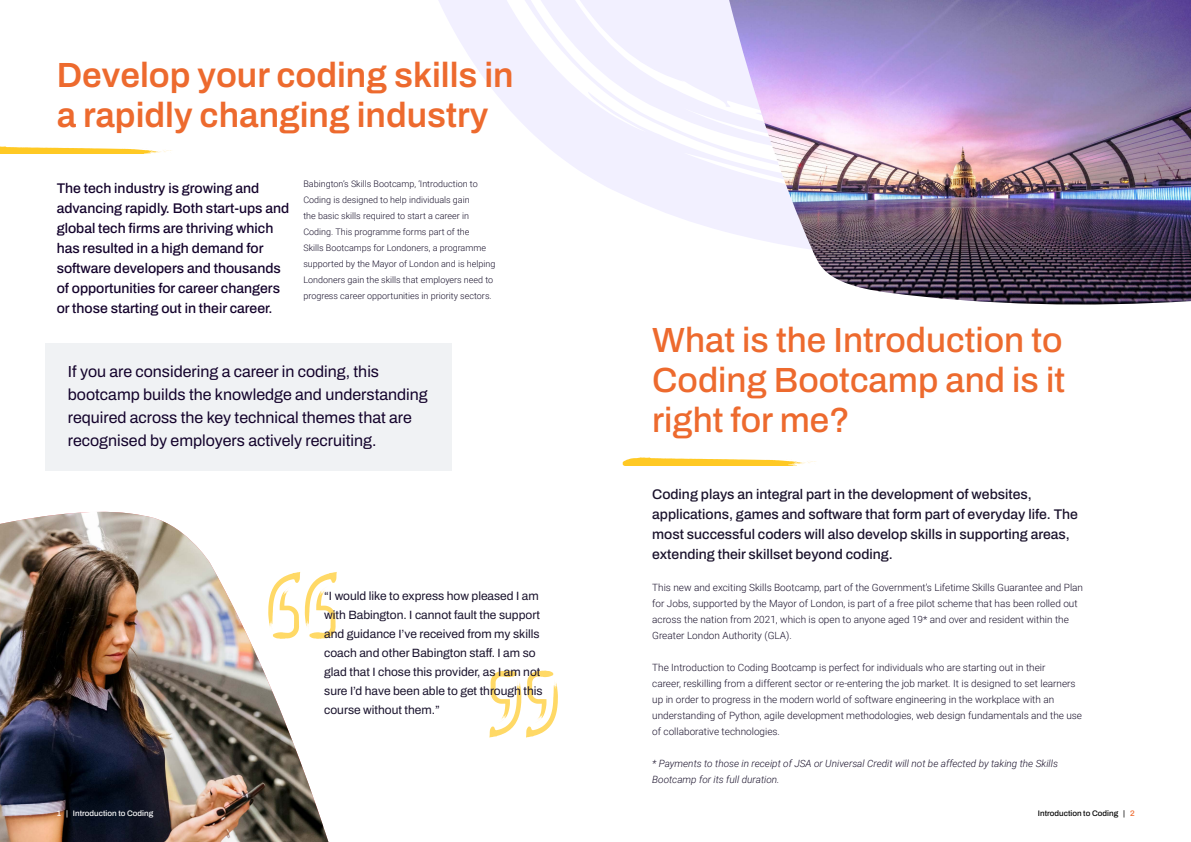
<style>
.page{position:relative;width:1191px;height:842px;background:#fff}
.page>*{position:absolute;margin:0;border:0;box-sizing:border-box;transform-origin:0 0}
.t1{font:500 35px/40px "Archivo";color:#ed6a2e;text-align:justify}
.t2{font:600 35px/40px "Archivo";color:#ed6a2e}
.t3{font:16px/23px "Archivo";color:#13022b}
.t4{font:500 14px/20px "Archivo";color:#13022b}
.t5{font:500 14px/20px "Archivo";color:#1a122c}
.t6{font:12px/19px "Archivo";color:#19122c}
.t7{font:300 10px/16px "Roboto";color:#1a122c}
.t8{font:italic 300 10px/16px "Roboto";color:#1a122c}
.t9{font:300 9px/16px "Roboto";color:#19122c}
.t10{font:500 8px "Archivo";color:#fff}
.t11{font:500 8px "Archivo";color:#000}
.s1{color:#ed6a2e}
</style>
<div class="page">
<div style="left:45px;top:343px;width:406px;height:127px;background:#f0f2f4"></div>
<svg style="left:438px;top:0;width:291px;height:233px"></svg>
<svg style="left:501px;top:0;width:228px;height:106px"></svg>
<img style="left:0;top:512px;width:328px;height:330px">
<svg style="left:268px;top:572px;width:69px;height:67px"></svg>
<svg style="left:489px;top:670px;width:69px;height:67px"></svg>
<img style="left:729px;top:0;width:462px;height:305px">
<svg style="left:622px;top:457px;width:194px;height:8px"></svg>
<svg style="left:0;top:146px;width:172px;height:8px"></svg>
<h1 class="t2" style="left:57px;top:55px;width:458px">Develop your coding skills in a rapidly changing industry</h1>
<p class="t4" style="left:57px;top:178px;width:234px">The tech industry is growing and advancing rapidly. Both start-ups and global tech firms are thriving which has resulted in a high demand for software developers and thousands of opportunities for career changers or those starting out in their career.</p>
<p class="t9" style="left:303px;top:176px;width:193px">Babington’s Skills Bootcamp, ‘Introduction to Coding is designed to help individuals gain<br>the basic skills required to start a career in Coding. This programme forms part of the<br>Skills Bootcamps for Londoners, a programme supported by the Mayor of London and is helping Londoners gain the skills that employers need to progress career opportunities in priority sectors.</p>
<h2 class="t3" style="left:68px;top:360px;width:361px">If you are considering a career in coding, this bootcamp builds the knowledge and understanding required across the key technical themes that are recognised by employers actively recruiting.</h2>
<p class="t6" style="left:324px;top:586px;width:220px">“I would like to express how pleased I am with Babington. I cannot fault the support and guidance I’ve received from my skills coach and other Babington staff. I am so glad that I chose this provider, as I am not sure I’d have been able to get through this course without them.”</p>
<h1 class="t1" style="left:652px;top:320px;width:414px">What is the Introduction to Coding Bootcamp and is it right for me?</h1>
<p class="t5" style="left:652px;top:484px;width:427px">Coding plays an integral part in the development of websites, applications, games and software that form part of everyday life. The most successful coders will also develop skills in supporting areas, extending their skillset beyond coding.</p>
<p class="t7" style="left:652px;top:579px;width:432px">This new and exciting Skills Bootcamp, part of the Government’s Lifetime Skills Guarantee and Plan for Jobs, supported by the Mayor of London, is part of a free pilot scheme that has been rolled out across the nation from 2021, which is open to anyone aged 19* and over and resident within the Greater London Authority (GLA).</p>
<p class="t7" style="left:652px;top:659px;width:431px">The Introduction to Coding Bootcamp is perfect for individuals who are starting out in their<br>career, reskilling from a different sector or re-entering the job market. It is designed to set learners up in order to progress in the modern world of software engineering in the workplace with an understanding of Python, agile development methodologies, web design fundamentals and the use of collaborative technologies.</p>
<p class="t8" style="left:652px;top:755px;width:407px">* Payments to those in receipt of JSA or Universal Credit will not be affected by taking the Skills<br>Bootcamp for its full duration.</p>
<p class="t10" style="left:57px;top:808px;width:98px">1 | Introduction to Coding</p>
<p class="t11" style="left:1038px;top:808px;width:98px">Introduction to Coding | <span class="s1">2</span></p>
</div>
